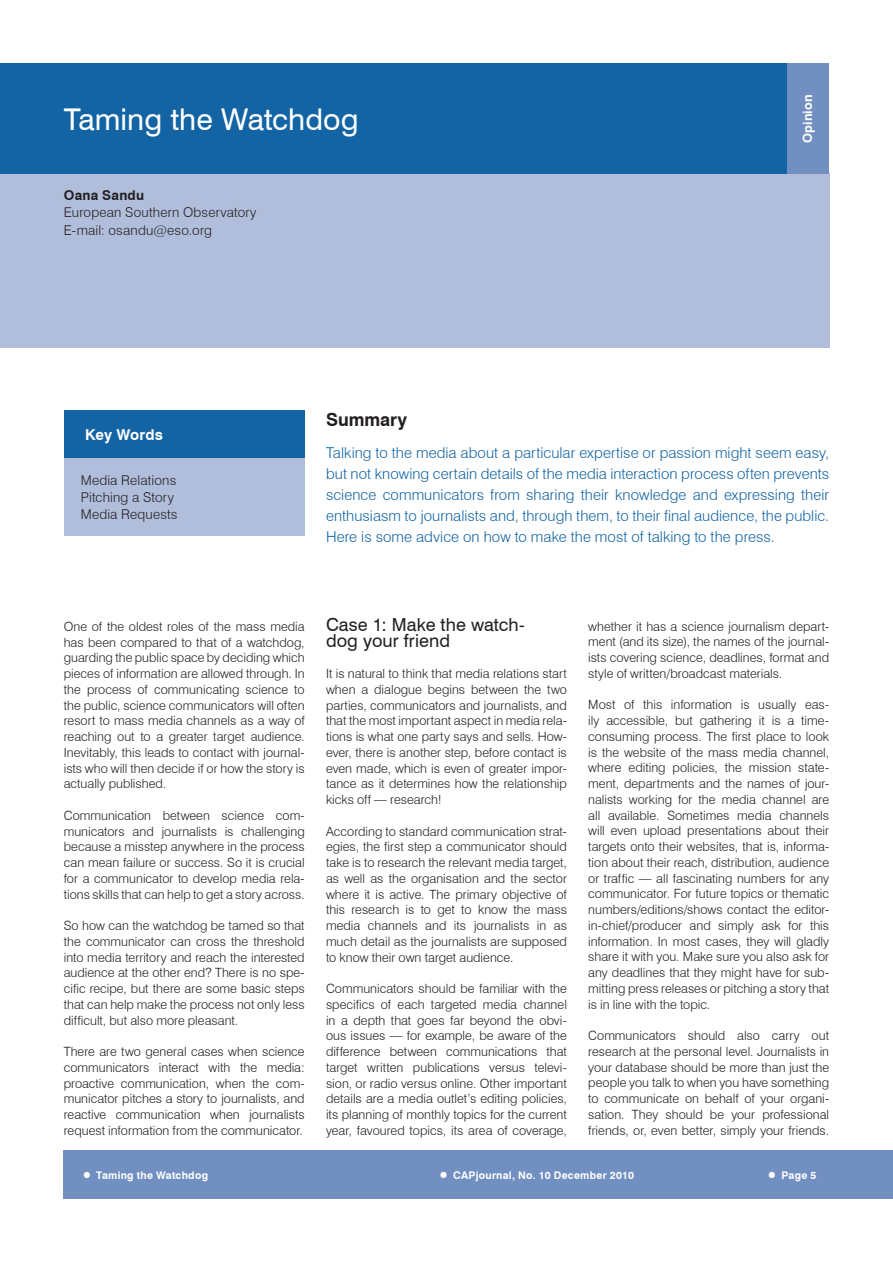
<style>
.page{position:relative;width:893px;height:1263px;background:#fff}
.page>*{position:absolute;margin:0;border:0;box-sizing:border-box;transform-origin:0 0}
.t1{font:30px "Swiss 721 BT";color:#fff}
.t2{font:18px/15.8px "Swiss 721 BT";letter-spacing:.005em;color:#231f20}
.t3{font:700 18px "Swiss 721 BT";color:#231f20}
.t4{font:300 15px/21px "Swiss 721 BT";letter-spacing:.005em;color:#1264a4;text-align:justify}
.t5{font:700 15px "Swiss 721 BT";letter-spacing:.005em;color:#fff}
.t6{font:300 13.5px/17.2px "Swiss 721 BT";letter-spacing:.015em;color:#231f20}
.t7{font:700 13.5px "Swiss 721 BT";letter-spacing:.015em;color:#231f20}
.t8{font:300 12.75px/15.8px "Swiss 721 BT";color:#231f20;text-align:justify}
.t9{font:700 12.75px "Swiss 721 BT";letter-spacing:.015em;color:#fff}
.t10{font:700 10.5px "Swiss 721 BT";letter-spacing:.025em;color:#fff}
.s1{font-size:21px}
</style>
<div class="page">
<div style="left:64px;top:458px;width:241px;height:78px;background:#b0bedb"></div>
<div style="left:64px;top:410px;width:241px;height:48px;background:#1264a4"></div>
<div style="left:0;top:173px;width:829px;height:174px;background:#b0bedb"></div>
<div style="left:786px;top:64px;width:43px;height:110px;background:#718fc0"></div>
<div style="left:0;top:64px;width:787px;height:110px;background:#1264a4"></div>
<div style="left:64px;top:1151px;width:829px;height:48px;background:#718fc0"></div>
<h1 class="t1" style="left:64px;top:101px;width:296px">Taming the Watchdog</h1>
<p class="t7" style="left:64px;top:187px;width:82px">Oana Sandu</p>
<p class="t6" style="left:64px;top:204px;width:194px">European Southern Observatory<br>E-mail: osandu@eso.org</p>
<p class="t9" style="left:800px;top:143px;width:50px;rotate:-90deg">Opinion</p>
<p class="t5" style="left:85px;top:425px;width:79px">Key Words</p>
<p class="t6" style="left:81px;top:471px;width:98px">Media Relations<br>Pitching a Story<br>Media Requests</p>
<h2 class="t3" style="left:326px;top:409px;width:83px">Summary</h2>
<p class="t4" style="left:326px;top:442px;width:505px">Talking to the media about a particular expertise or passion might seem easy, but not knowing certain details of the media interaction process often prevents science communicators from sharing their knowledge and expressing their enthusiasm to journalists and, through them, to their final audience, the public.<br>Here is some advice on how to make the most of talking to the press.</p>
<p class="t8" style="left:64px;top:618px;width:242px">One of the oldest roles of the mass media has been compared to that of a watchdog, guarding the public space by deciding which pieces of information are allowed through. In the process of communicating science to the public, science communicators will often resort to mass media channels as a way of reaching out to a greater target audience.<br>Inevitably, this leads to contact with journal&shy;ists who will then decide if or how the story is actually published.</p>
<p class="t8" style="left:64px;top:807px;width:242px">Communication between science com&shy;municators and journalists is challenging because a misstep anywhere in the process can mean failure or success. So it is crucial for a communicator to develop media rela&shy;tions skills that can help to get a story across.</p>
<p class="t8" style="left:64px;top:917px;width:242px">So how can the watchdog be tamed so that the communicator can cross the threshold into media territory and reach the interested audience at the other end? There is no spe&shy;cific recipe, but there are some basic steps that can help make the process not only less difficult, but also more pleasant.</p>
<p class="t8" style="left:64px;top:1043px;width:242px">There are two general cases when science communicators interact with the media: proactive communication, when the com&shy;municator pitches a story to journalists, and reactive communication when journalists request information from the communicator.</p>
<h2 class="t2" style="left:326px;top:616px;width:200px">Case 1: Make the watch&shy;dog your friend</h2>
<p class="t8" style="left:326px;top:666px;width:242px">It is natural to think that media relations start when a dialogue begins between the two parties, communicators and journalists, and that the most important aspect in media rela&shy;tions is what one party says and sells. How&shy;ever, there is another step, before contact is even made, which is even of greater impor&shy;tance as it determines how the relationship kicks off — research!</p>
<p class="t8" style="left:326px;top:823px;width:242px">According to standard communication strat&shy;egies, the first step a communicator should take is to research the relevant media target, as well as the organisation and the sector where it is active. The primary objective of this research is to get to know the mass media channels and its journalists in as much detail as the journalists are supposed to know their own target audience.</p>
<p class="t8" style="left:326px;top:980px;width:242px">Communicators should be familiar with the specifics of each targeted media channel in a depth that goes far beyond the obvi&shy;ous issues — for example, be aware of the difference between communications that target written publications versus televi&shy;sion, or radio versus online. Other important details are a media outlet’s editing policies, its planning of monthly topics for the current year, favoured topics, its area of coverage,</p>
<p class="t8" style="left:588px;top:618px;width:242px">whether it has a science journalism depart&shy;ment (and its size), the names of the journal&shy;ists covering science, deadlines, format and style of written/broadcast materials.</p>
<p class="t8" style="left:588px;top:697px;width:242px">Most of this information is usually eas&shy;ily accessible, but gathering it is a time&shy;consuming process. The first place to look is the website of the mass media channel, where editing policies, the mission state&shy;ment, departments and the names of jour&shy;nalists working for the media channel are all available. Sometimes media channels will even upload presentations about their targets onto their websites, that is, informa&shy;tion about their reach, distribution, audience or traffic — all fascinating numbers for any communicator. For future topics or thematic numbers/editions/shows contact the editor&shy;in-chief/producer and simply ask for this information. In most cases, they will gladly share it with you. Make sure you also ask for any deadlines that they might have for sub&shy;mitting press releases or pitching a story that is in line with the topic.</p>
<p class="t8" style="left:588px;top:1028px;width:242px">Communicators should also carry out research at the personal level. Journalists in your database should be more than just the people you talk to when you have something to communicate on behalf of your organi&shy;sation. They should be your professional friends, or, even better, simply your friends.</p>
<p class="t10" style="left:81px;top:1169px;width:129px"><span class="s1">•</span> Taming the Watchdog</p>
<p class="t10" style="left:438px;top:1169px;width:198px"><span class="s1">•</span> CAPjournal, No. 10 December 2010</p>
<p class="t10" style="left:766px;top:1169px;width:52px"><span class="s1">•</span> Page 5</p>
</div>
